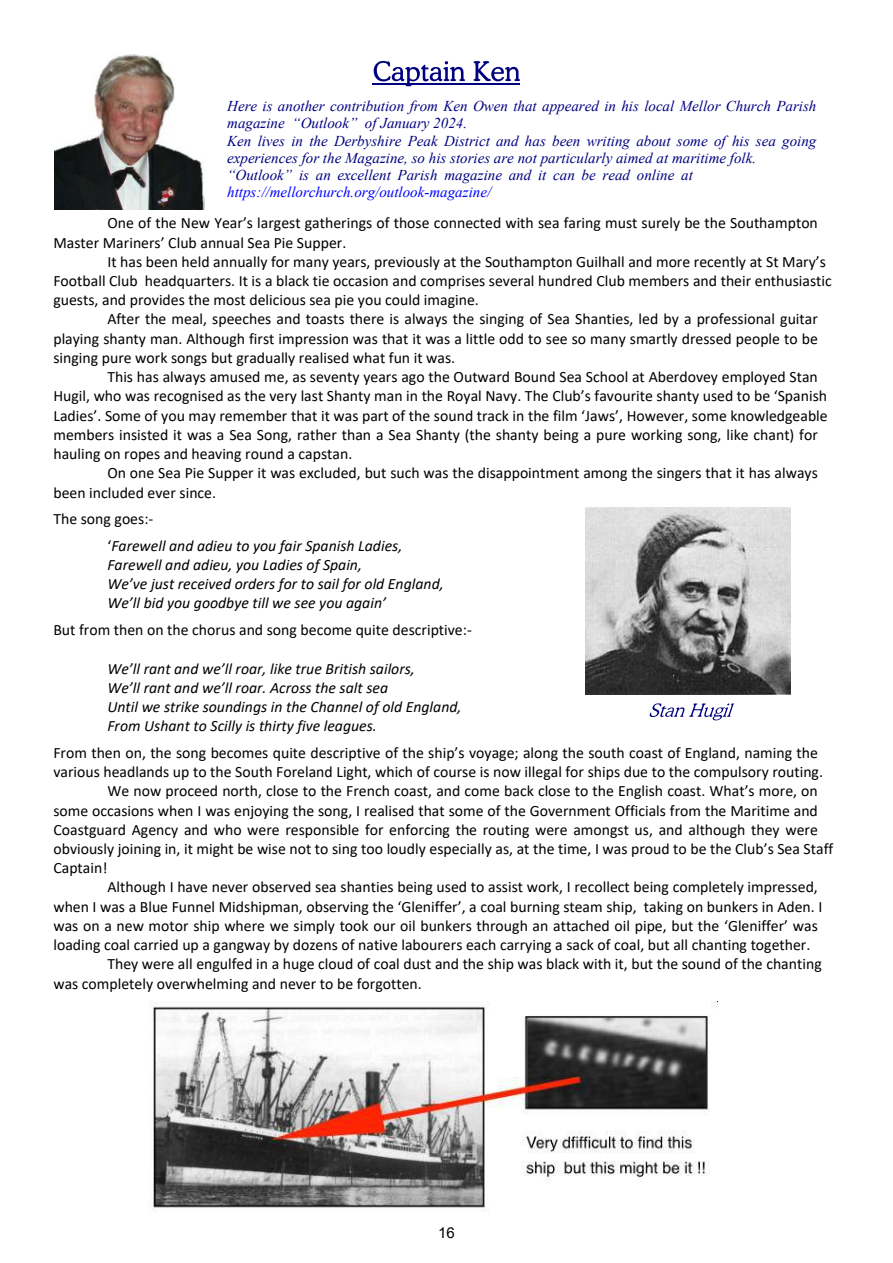
<style>
.page{position:relative;width:893px;height:1263px;background:#fff}
.page>*{position:absolute;margin:0;border:0;box-sizing:border-box;transform-origin:0 0}
.t1{font:15.75px/19.2px "Calibri";color:#000}
.t2{font:italic 15.75px/19.2px "Calibri";color:#000}
.t3{font:italic 15px/17.2px "Times New Roman";color:#000080}
.t4{font:italic 15px "Times New Roman";color:#00f}
.t5{font:15px "Arial";color:#000}
.s1{font-style:normal}
</style>
<div class="page">
<svg style="left:374px;top:61px;width:91px;height:25px"></svg>
<svg style="left:474px;top:61px;width:46px;height:20px"></svg>
<hr style="left:373px;top:84px;width:147px;height:1px;background:#000080">
<img style="left:54px;top:54px;width:150px;height:155px">
<img style="left:150px;top:1001px;width:568px;height:211px">
<img style="left:585px;top:507px;width:205px;height:188px">
<svg style="left:650px;top:703px;width:84px;height:17px"></svg>
<p class="t3" style="left:227px;top:99px;width:591px">Here is another contribution from Ken Owen that appeared in his local Mellor Church Parish magazine “Outlook” of January 2024.<br>Ken lives in the Derbyshire Peak District and has been writing about some of his sea going experiences for the Magazine, so his stories are not particularly aimed at maritime folk. “Outlook” is an excellent Parish magazine and it can be read online at</p>
<p class="t4" style="left:227px;top:187px;width:265px">https://mellorchurch.org/outlook-magazine/</p>
<p class="t1" style="left:53px;top:215px;width:766px;text-indent:54px">One of the New Year’s largest gatherings of those connected with sea faring must surely be the Southampton<br>Master Mariners’ Club annual Sea Pie Supper.</p>
<p class="t1" style="left:53px;top:253px;width:780px;text-indent:54px">It has been held annually for many years, previously at the Southampton Guilhall and more recently at St Mary’s<br>Football Club headquarters. It is a black tie occasion and comprises several hundred Club members and their enthusiastic guests, and provides the most delicious sea pie you could imagine.</p>
<p class="t1" style="left:53px;top:311px;width:766px;text-align:justify;text-indent:54px">After the meal, speeches and toasts there is always the singing of Sea Shanties, led by a professional guitar playing shanty man. Although first impression was that it was a little odd to see so many smartly dressed people to be singing pure work songs but gradually realised what fun it was.</p>
<p class="t1" style="left:53px;top:369px;width:776px;text-indent:54px">This has always amused me, as seventy years ago the Outward Bound Sea School at Aberdovey employed Stan Hugil, who was recognised as the very last Shanty man in the Royal Navy. The Club’s favourite shanty used to be ‘Spanish Ladies’. Some of you may remember that it was part of the sound track in the film ‘Jaws’, However, some knowledgeable members insisted it was a Sea Song, rather than a Sea Shanty (the shanty being a pure working song, like chant) for hauling on ropes and heaving round a capstan.</p>
<p class="t1" style="left:53px;top:465px;width:766px;text-indent:54px">On one Sea Pie Supper it was excluded, but such was the disappointment among the singers that it has always been included ever since.</p>
<p class="t2" style="left:107px;top:507px;width:296px;line-height:26.5px;text-indent:-54px"><span class="s1">The song goes:-<br>‘</span>Farewell and adieu to you fair Spanish Ladies,</p>
<p class="t2" style="left:107px;top:556px;width:338px">Farewell and adieu, you Ladies of Spain,<br>We’ve just received orders for to sail for old England,<br>We’ll bid you goodbye till we see you again’</p>
<p class="t1" style="left:53px;top:621px;width:420px">But from then on the chorus and song become quite descriptive:-</p>
<p class="t2" style="left:107px;top:660px;width:356px">We’ll rant and we’ll roar, like true British sailors,<br>We’ll rant and we’ll roar. Across the salt sea<br>Until we strike soundings in the Channel of old England, From Ushant to Scilly is thirty five leagues.</p>
<p class="t1" style="left:53px;top:744px;width:766px">From then on, the song becomes quite descriptive of the ship’s voyage; along the south coast of England, naming the</p>
<p class="t1" style="left:53px;top:763px;width:771px">various headlands up to the South Foreland Light, which of course is now illegal for ships due to the compulsory routing.</p>
<p class="t1" style="left:107px;top:783px;width:712px">We now proceed north, close to the French coast, and come back close to the English coast. What’s more, on</p>
<p class="t1" style="left:53px;top:802px;width:766px">some occasions when I was enjoying the song, I realised that some of the Government Officials from the Maritime and</p>
<p class="t1" style="left:53px;top:821px;width:766px">Coastguard Agency and who were responsible for enforcing the routing were amongst us, and although they were</p>
<p class="t1" style="left:53px;top:840px;width:781px">obviously joining in, it might be wise not to sing too loudly especially as, at the time, I was proud to be the Club’s Sea Staff</p>
<p class="t1" style="left:53px;top:860px;width:56px">Captain!</p>
<p class="t1" style="left:107px;top:879px;width:712px">Although I have never observed sea shanties being used to assist work, I recollect being completely impressed,</p>
<p class="t1" style="left:53px;top:898px;width:770px">when I was a Blue Funnel Midshipman, observing the ‘Gleniffer’, a coal burning steam ship, taking on bunkers in Aden. I</p>
<p class="t1" style="left:53px;top:917px;width:766px">was on a new motor ship where we simply took our oil bunkers through an attached oil pipe, but the ‘Gleniffer’ was</p>
<p class="t1" style="left:53px;top:937px;width:758px">loading coal carried up a gangway by dozens of native labourers each carrying a sack of coal, but all chanting together.</p>
<p class="t1" style="left:107px;top:956px;width:716px">They were all engulfed in a huge cloud of coal dust and the ship was black with it, but the sound of the chanting</p>
<p class="t1" style="left:53px;top:975px;width:370px">was completely overwhelming and never to be forgotten.</p>
<p class="t5" style="left:438px;top:1227px;width:18px">16</p>
</div>
